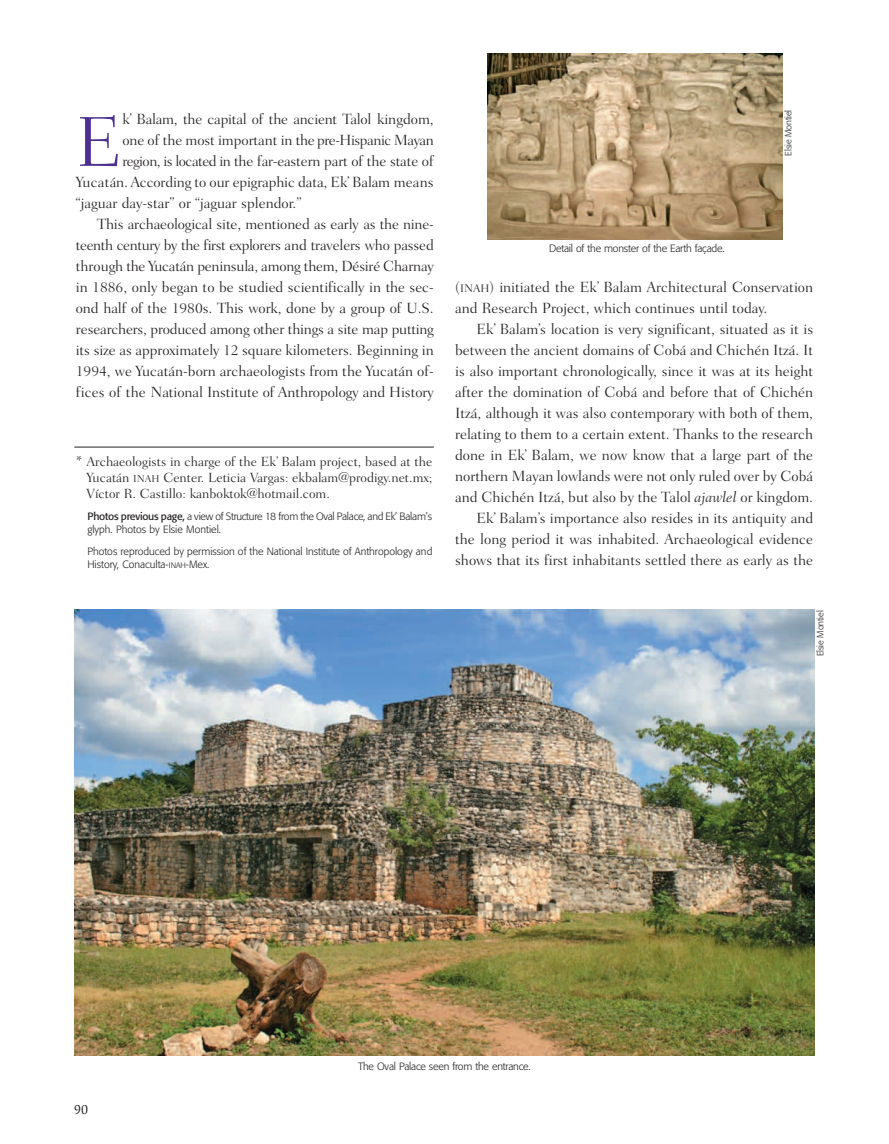
<style>
.page{position:relative;width:889px;height:1144px;background:#fff}
.page>*{position:absolute;margin:0;border:0;box-sizing:border-box;transform-origin:0 0}
.t1{font:300 71.85px "Fairfield LH";color:#4c2f91}
.t2{font:300 15px "Fairfield LH";color:#231f20}
.t3{font:300 15px "Fairfield LH";letter-spacing:-.025em;color:#231f20}
.t4{font:300 13.5px/16.2px "Fairfield LH";color:#231f20;text-align:justify}
.t5{font:13.5px "Slimbach";color:#231f20}
.t6{font:300 10.5px/13.2px "Formata";letter-spacing:-.025em;color:#231f20}
.t7{font:300 10.5px/13px "Formata";color:#231f20}
.t8{font:300 10.5px "Formata";letter-spacing:-.02em;color:#231f20}
.t9{font:300 9px "Formata";letter-spacing:-.02em;color:#231f20}
.s1{font-size:10.2px}
.s2{font-weight:400}
.s3{font-size:7.8px}
.s4{font-size:11.25px}
.s5{font-style:italic}
</style>
<div class="page">
<img style="left:74px;top:53px;width:741px;height:1003px">
<p class="t1" style="left:76px;top:113px;width:48px">E</p>
<p class="t2" style="left:122px;top:113px;width:313px">k’ Balam, the capital of the ancient Talol kingdom,</p>
<p class="t2" style="left:122px;top:134px;width:313px">one of the most important in the pre-Hispanic Mayan</p>
<p class="t2" style="left:122px;top:155px;width:313px">region, is located in the far-eastern part of the state of</p>
<p class="t2" style="left:76px;top:176px;width:359px">Yucatán. According to our epigraphic data, Ek’ Balam means</p>
<p class="t2" style="left:76px;top:197px;width:227px">“jaguar day-star” or “jaguar splendor.”</p>
<p class="t2" style="left:97px;top:218px;width:338px">This archaeological site, mentioned as early as the nine-</p>
<p class="t3" style="left:76px;top:239px;width:359px">teenth century by the first explorers and travelers who passed</p>
<p class="t2" style="left:76px;top:260px;width:359px">through the Yucatán peninsula, among them, Désiré Charnay</p>
<p class="t2" style="left:76px;top:281px;width:359px">in 1886, only began to be studied scientifically in the sec-</p>
<p class="t2" style="left:76px;top:302px;width:359px">ond half of the 1980s. This work, done by a group of U.S.</p>
<p class="t2" style="left:76px;top:323px;width:359px">researchers, produced among other things a site map putting</p>
<p class="t2" style="left:76px;top:344px;width:359px">its size as approximately 12 square kilometers. Beginning in</p>
<p class="t2" style="left:76px;top:365px;width:359px">1994, we Yucatán-born archaeologists from the Yucatán of-</p>
<p class="t2" style="left:76px;top:386px;width:359px">fices of the National Institute of Anthropology and History</p>
<p class="t4" style="left:86px;top:454px;width:347px;text-indent:-11px">* Archaeologists in charge of the Ek’ Balam project, based at the Yucatán <span class="s1">INAH</span> Center. Leticia Vargas: ekbalam@prodigy.net.mx; Víctor R. Castillo: kanboktok@hotmail.com.</p>
<p class="t6" style="left:87px;top:510px;width:346px"><span class="s2">Photos previous page,</span> a view of Structure 18 from the Oval Palace, and Ek’ Balam’s glyph. Photos by Elsie Montiel.</p>
<p class="t7" style="left:87px;top:546px;width:346px">Photos reproduced by permission of the National Institute of Anthropology and<br>History, Conaculta-<span class="s3">INAH</span>-Mex.</p>
<p class="t8" style="left:549px;top:244px;width:177px">Detail of the monster of the Earth façade.</p>
<p class="t9" style="left:784px;top:156px;width:47px;rotate:-90deg">Elsie Montiel</p>
<p class="t2" style="left:455px;top:281px;width:359px">(<span class="s4">INAH</span>) initiated the Ek’ Balam Architectural Conservation</p>
<p class="t2" style="left:455px;top:302px;width:313px">and Research Project, which continues until today.</p>
<p class="t2" style="left:476px;top:323px;width:338px">Ek’ Balam’s location is very significant, situated as it is</p>
<p class="t2" style="left:455px;top:344px;width:359px">between the ancient domains of Cobá and Chichén Itzá. It</p>
<p class="t2" style="left:455px;top:365px;width:359px">is also important chronologically, since it was at its height</p>
<p class="t2" style="left:455px;top:386px;width:359px">after the domination of Cobá and before that of Chichén</p>
<p class="t2" style="left:455px;top:407px;width:359px">Itzá, although it was also contemporary with both of them,</p>
<p class="t2" style="left:455px;top:428px;width:359px">relating to them to a certain extent. Thanks to the research</p>
<p class="t2" style="left:455px;top:449px;width:359px">done in Ek’ Balam, we now know that a large part of the</p>
<p class="t2" style="left:455px;top:470px;width:359px">northern Mayan lowlands were not only ruled over by Cobá</p>
<p class="t2" style="left:455px;top:491px;width:359px">and Chichén Itzá, but also by the Talol <span class="s5">ajawlel</span> or kingdom.</p>
<p class="t2" style="left:476px;top:512px;width:338px">Ek’ Balam’s importance also resides in its antiquity and</p>
<p class="t2" style="left:455px;top:533px;width:359px">the long period it was inhabited. Archaeological evidence</p>
<p class="t2" style="left:455px;top:554px;width:359px">shows that its first inhabitants settled there as early as the</p>
<p class="t9" style="left:816px;top:656px;width:47px;rotate:-90deg">Elsie Montiel</p>
<p class="t5" style="left:74px;top:1104px;width:15px">90</p>
<p class="t8" style="left:358px;top:1061px;width:174px">The Oval Palace seen from the entrance.</p>
</div>
